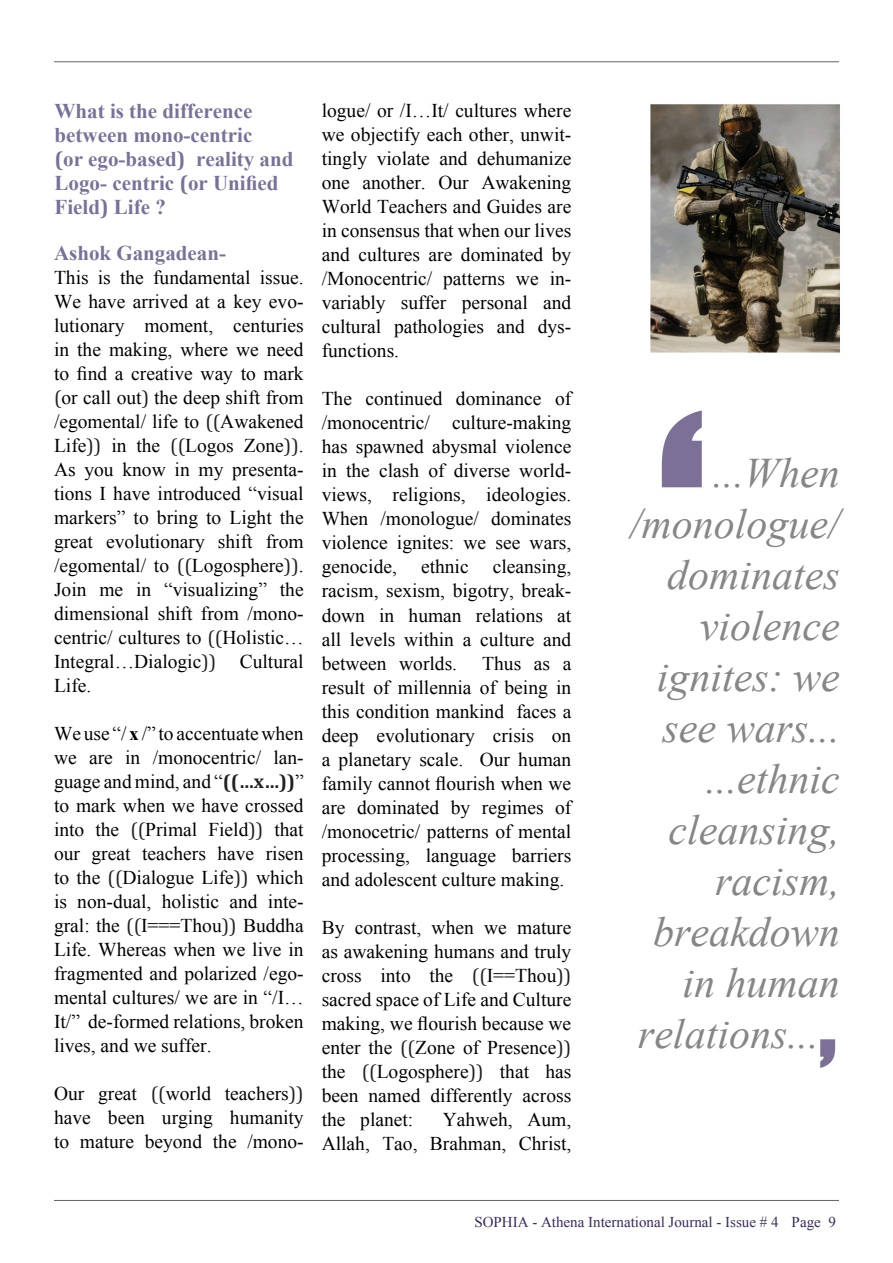
<style>
.page{position:relative;width:893px;height:1263px;background:#fff}
.page>*{position:absolute;margin:0;border:0;box-sizing:border-box;transform-origin:0 0}
.t1{font:italic 42px "Times New Roman";color:#878585}
.t2{font:700 21px/24px "Times New Roman";color:#7a7196}
.t3{font:19.5px/24px "Times New Roman";color:#000;text-align:justify}
.t4{font:15px "Times New Roman";color:#3a2b59}
.s1{font-family:"Cambria"}
.s2{font-family:"Cambria";color:#231f20}
.s3{font-weight:700}
.s4{font-family:"Cambria";font-weight:700;color:#231f20}
</style>
<div class="page">
<hr style="left:54px;top:1200px;width:785px;height:1px;background:#606464">
<hr style="left:54px;top:61px;width:785px;height:1px;background:#606464">
<img style="left:650px;top:104px;width:190px;height:964px">
<p class="t2" style="left:55px;top:98px;width:240px">What is the difference between mono-centric<br><span class="s1">(</span>or ego-based<span class="s1">)</span> reality and<br>Logo- centric <span class="s1">(</span>or Unified<br>Field<span class="s1">)</span> Life ?</p>
<p class="t2" style="left:54px;top:240px;width:174px">Ashok Gangadean-</p>
<p class="t3" style="left:54px;top:264px;width:251px">This is the fundamental issue.<br>We have arrived at a key evo&shy;lutionary moment, centuries in the making, where we need to find a creative way to mark <span class="s2">(</span>or call out<span class="s2">)</span> the deep shift from /egomental/ life to <span class="s2">((</span>Awakened Life<span class="s2">))</span> in the <span class="s2">((</span>Logos Zone<span class="s2">))</span>.<br>As you know in my presenta&shy;tions I have introduced “visual markers” to bring to Light the great evolutionary shift from /egomental/ to <span class="s2">((</span>Logosphere<span class="s2">))</span>.<br>Join me in “visualizing” the dimensional shift from /mono&shy;centric/ cultures to <span class="s2">((</span>Holistic… Integral…Dialogic<span class="s2">))</span> Cultural Life.</p>
<p class="t3" style="left:54px;top:720px;width:251px">We use “/ <span class="s3">x</span> /” to accentuate when we are in /monocentric/ lan&shy;guage and mind, and “<span class="s4">((…x…))</span>” to mark when we have crossed into the <span class="s2">((</span>Primal Field<span class="s2">))</span> that our great teachers have risen to the <span class="s2">((</span>Dialogue Life<span class="s2">))</span> which is non-dual, holistic and inte&shy;gral: the <span class="s2">((</span>I===Thou<span class="s2">))</span> Buddha Life. Whereas when we live in fragmented and polarized /ego&shy;mental cultures/ we are in “/I… It/” de-formed relations, broken lives, and we suffer.</p>
<p class="t3" style="left:54px;top:1080px;width:251px">Our great <span class="s2">((</span>world teachers<span class="s2">)) </span>have been urging humanity to mature beyond the /mono-</p>
<p class="t3" style="left:322px;top:98px;width:251px">logue/ or /I…It/ cultures where we objectify each other, unwit&shy;tingly violate and dehumanize one another. Our Awakening World Teachers and Guides are in consensus that when our lives and cultures are dominated by /Monocentric/ patterns we in&shy;variably suffer personal and cultural pathologies and dys&shy;functions.</p>
<p class="t3" style="left:322px;top:386px;width:251px">The continued dominance of /monocentric/ culture-making has spawned abysmal violence in the clash of diverse world&shy;views, religions, ideologies.<br>When /monologue/ dominates violence ignites: we see wars, genocide, ethnic cleansing, racism, sexism, bigotry, break&shy;down in human relations at all levels within a culture and between worlds.</p>
<p class="t3" style="left:322px;top:650px;width:251px;text-indent:161px">Thus as a result of millennia of being in this condition mankind faces a deep evolutionary crisis on a planetary scale. Our human family cannot flourish when we are dominated by regimes of /monocetric/ patterns of mental processing, language barriers and adolescent culture making.</p>
<p class="t3" style="left:322px;top:914px;width:251px">By contrast, when we mature as awakening humans and truly cross into the <span class="s2">((</span>I==Thou<span class="s2">)) </span>sacred space of Life and Culture making, we flourish because we enter the <span class="s2">((</span>Zone of Presence<span class="s2">)) </span>the <span class="s2">((</span>Logosphere<span class="s2">))</span> that has been named differently across the planet:</p>
<p class="t3" style="left:322px;top:1106px;width:251px;text-align:right">Yahweh, Aum,<br>Allah, Tao, Brahman, Christ,</p>
<h1 class="t1" style="left:713px;top:444px;width:129px">...When</h1>
<h1 class="t1" style="left:630px;top:495px;width:212px">/monologue/</h1>
<h1 class="t1" style="left:667px;top:546px;width:174px">dominates</h1>
<h1 class="t1" style="left:700px;top:597px;width:141px">violence</h1>
<h1 class="t1" style="left:657px;top:648px;width:185px">ignites: we</h1>
<h1 class="t1" style="left:662px;top:699px;width:179px">see wars...</h1>
<h1 class="t1" style="left:706px;top:750px;width:136px">...ethnic</h1>
<h1 class="t1" style="left:668px;top:801px;width:173px">cleansing,</h1>
<h1 class="t1" style="left:715px;top:852px;width:126px">racism,</h1>
<h1 class="t1" style="left:653px;top:903px;width:188px">breakdown</h1>
<h1 class="t1" style="left:682px;top:954px;width:159px">in human</h1>
<h1 class="t1" style="left:638px;top:1005px;width:182px">relations...</h1>
<p class="t4" style="left:474px;top:1211px;width:363px">SOPHIA - Athena International Journal - Issue # 4 Page 9</p>
</div>
